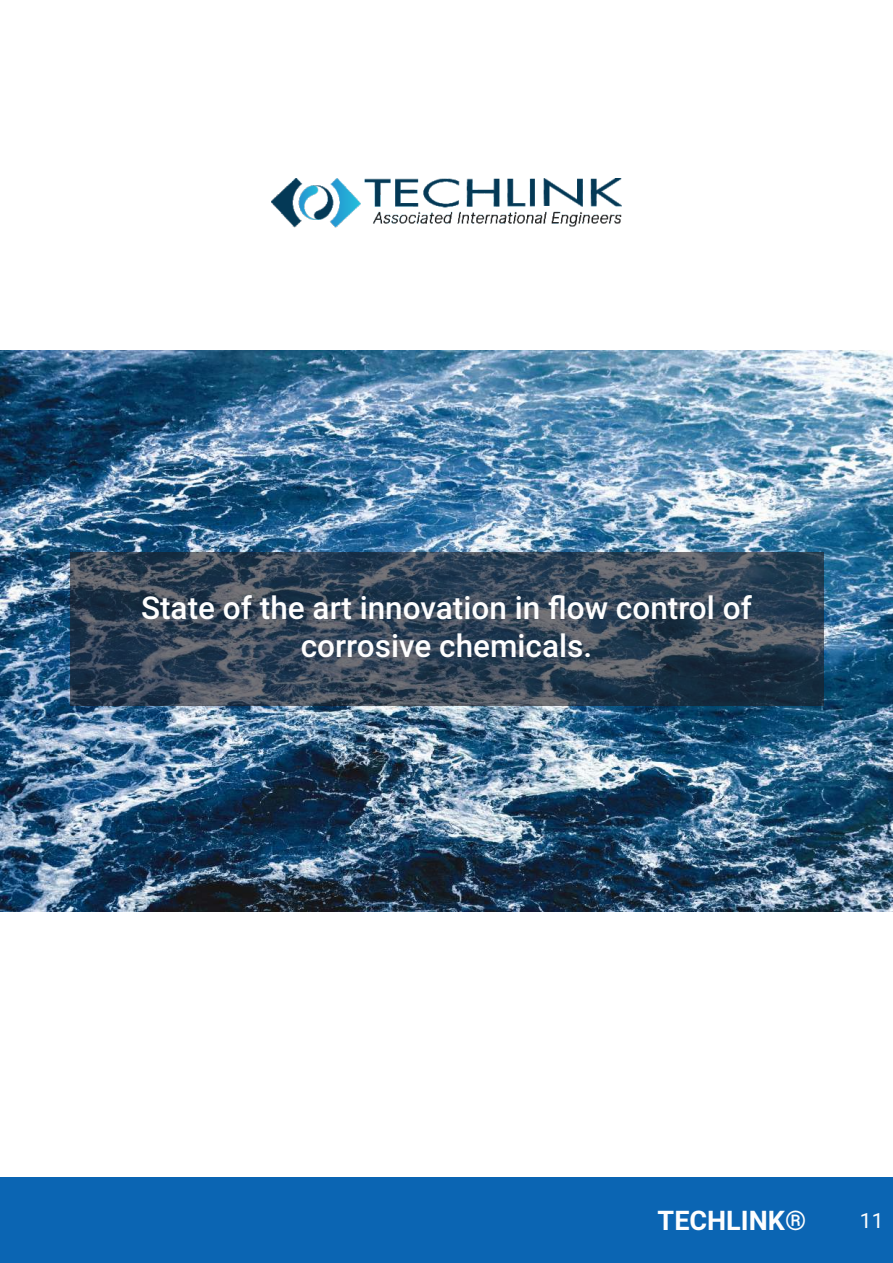
<style>
.page{position:relative;width:893px;height:1263px;background:#fff}
.page>*{position:absolute;margin:0;border:0;box-sizing:border-box;transform-origin:0 0}
.t1{font:500 31.5px/37.8px "Roboto";color:#fefefe;text-align:center}
.t2{font:700 27px "Roboto";color:#fefefe}
.t3{font:21px "Roboto";color:#fefefe}
</style>
<div class="page">
<div style="left:0;top:1178px;width:893px;height:85px;background:#0b65b3"></div>
<img style="left:272px;top:178px;width:349px;height:50px">
<img style="left:0;top:351px;width:893px;height:561px">
<div style="left:70px;top:553px;width:753px;height:153px;background:#1f1b20;opacity:.6"></div>
<p class="t1" style="left:141px;top:592px;width:612px">State of the art innovation in flow control of corrosive chemicals.</p>
<p class="t2" style="left:658px;top:1210px;width:150px">TECHLINK®</p>
<p class="t3" style="left:860px;top:1212px;width:25px">11</p>
</div>
